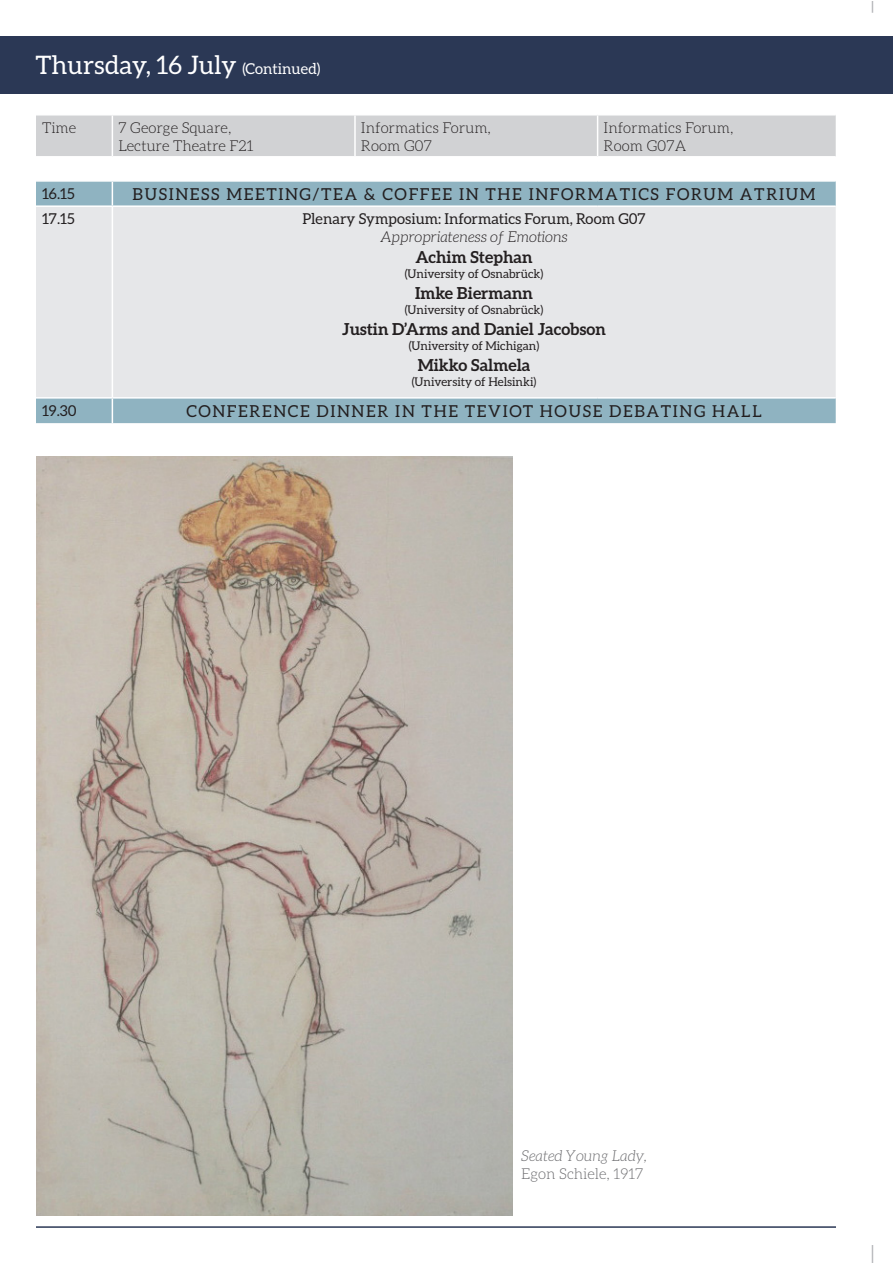
<style>
.page{position:relative;width:893px;height:1263px;background:#fff}
.page>*{position:absolute;margin:0;border:0;box-sizing:border-box;transform-origin:0 0}
.t1{font:25.5px "Aleo";color:#fff}
.t2{font:16.5px "Aleo";letter-spacing:.1em;color:#231f20}
.t3{font:700 16.5px "Aleo";color:#231f20}
.t4{font:300 15px/18px "Aleo";color:#231f20}
.t5{font:15px "Aleo";color:#231f20}
.t6{font:italic 300 15px "Aleo";color:#231f20}
.t7{font:italic 300 15px "Aleo";color:#6b6b6e}
.t8{font:300 15px "Aleo";color:#6b6b6e}
.t9{font:12px "Aleo";color:#231f20}
.s1{font-size:15px}
</style>
<div class="page">
<div style="left:0;top:36px;width:892px;height:58px;background:#2b3855"></div>
<hr style="left:36px;top:1226px;width:800px;height:2px;background:#2b3855">
<svg style="left:872px;top:1px;width:1px;height:12px"></svg>
<svg style="left:872px;top:1245px;width:1px;height:18px"></svg>
<div style="left:36px;top:399px;width:800px;height:24px;background:#8fb3c1"></div>
<div style="left:36px;top:207px;width:800px;height:190px;background:#e6e7e9"></div>
<svg style="left:36px;top:115px;width:800px;height:90px"></svg>
<hr style="left:355px;top:180px;width:243px;height:2px;background:#fff">
<hr style="left:598px;top:180px;width:238px;height:2px;background:#fff">
<hr style="left:112px;top:207px;width:1px;height:190px;background:#fff">
<svg style="left:112px;top:399px;width:1px;height:24px"></svg>
<img style="left:36px;top:456px;width:476px;height:759px">
<h1 class="t1" style="left:36px;top:50px;width:286px">Thursday, 16 July <span class="s1">(Continued)</span></h1>
<p class="t4" style="left:42px;top:119px;width:36px">Time</p>
<p class="t4" style="left:118px;top:119px;width:137px">7 George Square,<br>Lecture Theatre F21</p>
<p class="t4" style="left:361px;top:119px;width:132px">Informatics Forum,<br>Room G07</p>
<p class="t4" style="left:604px;top:119px;width:132px">Informatics Forum,<br>Room G07A</p>
<p class="t5" style="left:42px;top:185px;width:34px">16.15</p>
<p class="t2" style="left:133px;top:185px;width:684px">BUSINESS MEETING/TEA &amp; COFFEE IN THE INFORMATICS FORUM ATRIUM</p>
<p class="t5" style="left:42px;top:210px;width:34px">17.15</p>
<p class="t5" style="left:302px;top:210px;width:345px">Plenary Symposium: Informatics Forum, Room G07</p>
<p class="t6" style="left:380px;top:229px;width:189px">Appropriateness of Emotions</p>
<p class="t3" style="left:415px;top:248px;width:119px">Achim Stephan</p>
<p class="t9" style="left:405px;top:267px;width:140px">(University of Osnabrück)</p>
<p class="t3" style="left:415px;top:284px;width:120px">Imke Biermann</p>
<p class="t9" style="left:405px;top:303px;width:140px">(University of Osnabrück)</p>
<p class="t3" style="left:342px;top:320px;width:265px">Justin D’Arms and Daniel Jacobson</p>
<p class="t9" style="left:409px;top:339px;width:132px">(University of Michigan)</p>
<p class="t3" style="left:418px;top:356px;width:114px">Mikko Salmela</p>
<p class="t9" style="left:412px;top:375px;width:126px">(University of Helsinki)</p>
<p class="t5" style="left:42px;top:402px;width:36px">19.30</p>
<p class="t2" style="left:186px;top:402px;width:577px">CONFERENCE DINNER IN THE TEVIOT HOUSE DEBATING HALL</p>
<p class="t7" style="left:521px;top:1147px;width:127px">Seated Young Lady,</p>
<p class="t8" style="left:521px;top:1165px;width:124px">Egon Schiele, 1917</p>
</div>
